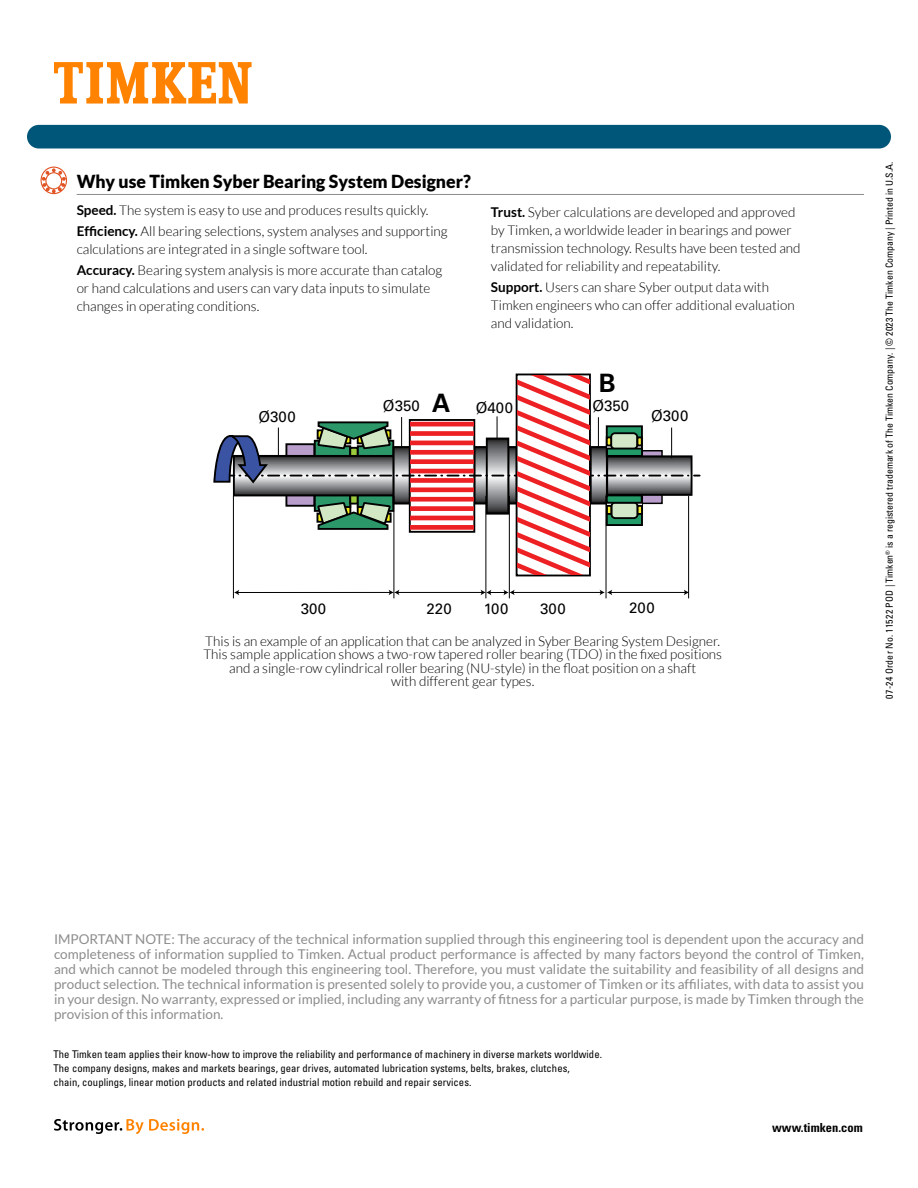
<style>
.page{position:relative;width:918px;height:1188px;background:#fff}
.page>*{position:absolute;margin:0;border:0;box-sizing:border-box;transform-origin:0 0}
.t1{font:700 25.35px "Univers LT Std";color:#000}
.t2{font:900 18px "Lato";color:#000}
.t3{font:15px "Univers LT Std";color:#000}
.t4{font:300 13.5px/18px "Lato";color:#000}
.t5{font:13.5px/15px "Lato";color:#8c8c8c;text-align:justify}
.t6{font:700 condensed 12.45px "Univers LT Std";color:#000}
.t7{font:condensed 10.65px/14.2px "Univers LT Std";letter-spacing:.005em;color:#000}
.t8{font:condensed 9.75px "Univers LT Std";color:#000}
.s1{font-weight:700}
</style>
<div class="page">
<svg style="left:54px;top:62px;width:198px;height:42px"></svg>
<div style="left:27px;top:125px;width:864px;height:23px;background:#005678;border-radius:12px"></div>
<hr style="left:77px;top:194px;width:787px;height:1px;background:#8c8c8c">
<svg style="left:41px;top:167px;width:26px;height:27px"></svg>
<hr style="left:233px;top:496px;width:1px;height:102px;background:#000">
<hr style="left:394px;top:496px;width:1px;height:102px;background:#000">
<hr style="left:485px;top:496px;width:1px;height:102px;background:#000">
<hr style="left:509px;top:496px;width:1px;height:102px;background:#000">
<hr style="left:606px;top:496px;width:1px;height:102px;background:#000">
<hr style="left:688px;top:496px;width:1px;height:102px;background:#000">
<hr style="left:238px;top:592px;width:152px;height:1px;background:#000">
<svg style="left:234px;top:590px;width:5px;height:5px"></svg>
<hr style="left:398px;top:592px;width:84px;height:1px;background:#000">
<svg style="left:389px;top:590px;width:10px;height:5px"></svg>
<hr style="left:513px;top:592px;width:88px;height:1px;background:#000">
<svg style="left:481px;top:590px;width:34px;height:5px"></svg>
<hr style="left:611px;top:592px;width:74px;height:1px;background:#000">
<svg style="left:600px;top:590px;width:12px;height:5px"></svg>
<svg style="left:684px;top:590px;width:5px;height:5px"></svg>
<svg style="left:213px;top:375px;width:487px;height:200px"></svg>
<svg style="left:54px;top:1119px;width:150px;height:15px"></svg>
<h2 class="t2" style="left:77px;top:171px;width:396px">Why use Timken Syber Bearing System Designer?</h2>
<p class="t4" style="left:77px;top:200px;width:373px;line-height:21px"><span class="s1">Speed.</span> The system is easy to use and produces results quickly.<br><span class="s1">Efficiency.</span> All bearing selections, system analyses and supporting</p>
<p class="t4" style="left:77px;top:239px;width:367px;line-height:21px">calculations are integrated in a single software tool.<br><span class="s1">Accuracy.</span> Bearing system analysis is more accurate than catalog</p>
<p class="t4" style="left:77px;top:279px;width:355px">or hand calculations and users can vary data inputs to simulate changes in operating conditions.</p>
<p class="t4" style="left:491px;top:203px;width:311px"><span class="s1">Trust.</span> Syber calculations are developed and approved by Timken, a worldwide leader in bearings and power transmission technology. Results have been tested and validated for reliability and repeatability.</p>
<p class="t4" style="left:491px;top:278px;width:305px"><span class="s1">Support.</span> Users can share Syber output data with<br>Timken engineers who can offer additional evaluation and validation.</p>
<h1 class="t1" style="left:599px;top:368px;width:18px">B</h1>
<p class="t3" style="left:258px;top:408px;width:39px">Ø300</p>
<h1 class="t1" style="left:432px;top:388px;width:20px">A</h1>
<p class="t3" style="left:383px;top:397px;width:38px">Ø350</p>
<p class="t3" style="left:476px;top:399px;width:39px">Ø400</p>
<p class="t3" style="left:593px;top:397px;width:38px">Ø350</p>
<p class="t3" style="left:651px;top:407px;width:39px">Ø300</p>
<p class="t3" style="left:301px;top:600px;width:27px">300</p>
<p class="t3" style="left:427px;top:600px;width:27px">220</p>
<p class="t3" style="left:484px;top:600px;width:26px">100</p>
<p class="t3" style="left:540px;top:600px;width:27px">300</p>
<p class="t3" style="left:629px;top:599px;width:27px">200</p>
<p class="t4" style="left:203px;top:634px;width:520px;line-height:13.5px;text-align:center">This is an example of an application that can be analyzed in Syber Bearing System Designer.<br>This sample application shows a two-row tapered roller bearing (TDO) in the fixed positions and a single-row cylindrical roller bearing (NU-style) in the float position on a shaft<br>with different gear types.</p>
<p class="t8" style="left:883px;top:699px;width:538px;rotate:-90deg">07-24 Order No. 11522 POD | Timken<sup>®</sup> is a registered trademark of The Timken Company. | © 2023 The Timken Company | Printed in U.S.A.</p>
<p class="t5" style="left:54px;top:931px;width:812px">IMPORTANT NOTE: The accuracy of the technical information supplied through this engineering tool is dependent upon the accuracy and completeness of information supplied to Timken. Actual product performance is affected by many factors beyond the control of Timken, and which cannot be modeled through this engineering tool. Therefore, you must validate the suitability and feasibility of all designs and product selection. The technical information is presented solely to provide you, a customer of Timken or its affiliates, with data to assist you in your design. No warranty, expressed or implied, including any warranty of fitness for a particular purpose, is made by Timken through the provision of this information.</p>
<p class="t7" style="left:54px;top:1047px;width:550px">The Timken team applies their know-how to improve the reliability and performance of machinery in diverse markets worldwide.<br>The company designs, makes and markets bearings, gear drives, automated lubrication systems, belts, brakes, clutches,<br>chain, couplings, linear motion products and related industrial motion rebuild and repair services.</p>
<p class="t6" style="left:772px;top:1120px;width:92px">www.timken.com</p>
</div>
